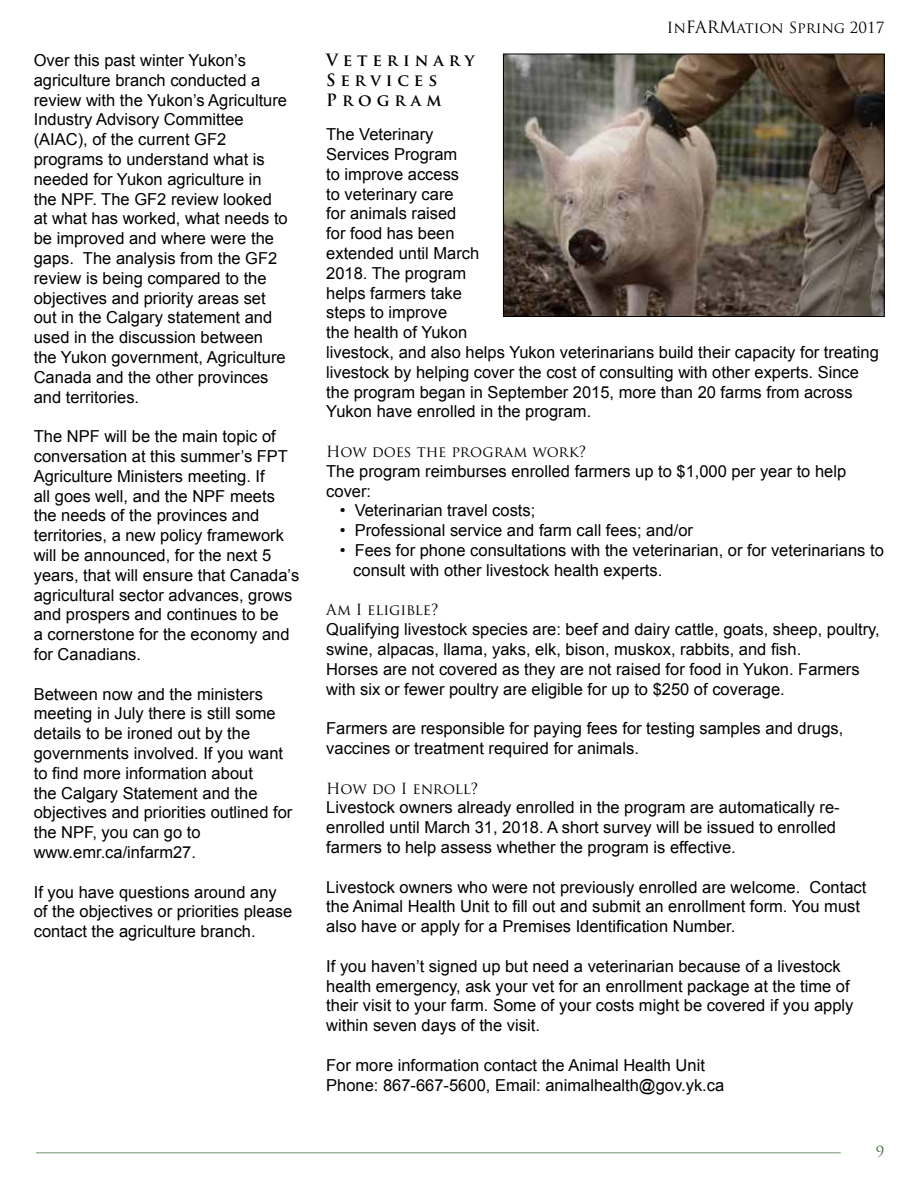
<style>
.page{position:relative;width:918px;height:1188px;background:#fff}
.page>*{position:absolute;margin:0;border:0;box-sizing:border-box;transform-origin:0 0}
.t1{font:16.5px/19.8px "Arial";color:#000}
.t2{font:700 16.5px/19.8px "Trajan Pro";letter-spacing:.3em;color:#000}
.t3{font:15px "Trajan Pro";color:#000}
.t4{font:15px "Trajan Pro";color:#406c3a}
.s1{font-size:16.5px}
</style>
<div class="page">
<hr style="left:36px;top:1152px;width:805px;height:2px;background:#406c3a">
<img style="left:505px;top:56px;width:378px;height:259px">
<div style="left:503px;top:54px;width:382px;height:263px;border:1px solid #000"></div>
<p class="t1" style="left:34px;top:50px;width:256px">Over this past winter Yukon’s agriculture branch conducted a review with the Yukon’s Agriculture<br>Industry Advisory Committee (AIAC), of the current GF2 programs to understand what is needed for Yukon agriculture in the NPF. The GF2 review looked at what has worked, what needs to be improved and where were the gaps. The analysis from the GF2 review is being compared to the objectives and priority areas set out in the Calgary statement and used in the discussion between the Yukon government, Agriculture<br>Canada and the other provinces and territories.</p>
<p class="t1" style="left:34px;top:427px;width:267px">The NPF will be the main topic of conversation at this summer’s FPT<br>Agriculture Ministers meeting. If<br>all goes well, and the NPF meets the needs of the provinces and territories, a new policy framework will be announced, for the next 5 years, that will ensure that Canada’s agricultural sector advances, grows and prospers and continues to be<br>a cornerstone for the economy and for Canadians.</p>
<p class="t1" style="left:34px;top:684px;width:260px">Between now and the ministers meeting in July there is still some details to be ironed out by the governments involved. If you want to find more information about<br>the Calgary Statement and the objectives and priorities outlined for the NPF, you can go to www.emr.ca/infarm27.</p>
<p class="t1" style="left:34px;top:882px;width:260px">If you have questions around any of the objectives or priorities please contact the agriculture branch.</p>
<p class="t3" style="left:667px;top:18px;width:219px">In<span class="s1">FARM</span>ation Spring 2017</p>
<p class="t2" style="left:326px;top:51px;width:150px">Veterinary<br>Services<br>Program</p>
<p class="t1" style="left:326px;top:125px;width:554px">The Veterinary<br>Services Program<br>to improve access<br>to veterinary care<br>for animals raised<br>for food has been<br>extended until March<br>2018. The program<br>helps farmers take<br>steps to improve<br>the health of Yukon<br>livestock, and also helps Yukon veterinarians build their capacity for treating livestock by helping cover the cost of consulting with other experts. Since the program began in September 2015, more than 20 farms from across<br>Yukon have enrolled in the program.</p>
<p class="t3" style="left:326px;top:442px;width:261px">How does the program work?</p>
<p class="t1" style="left:326px;top:461px;width:521px">The program reimburses enrolled farmers up to $1,000 per year to help cover:</p>
<p class="t1" style="left:340px;top:501px;width:197px">• Veterinarian travel costs;</p>
<p class="t1" style="left:340px;top:521px;width:355px">• Professional service and farm call fees; and/or</p>
<p class="t1" style="left:353px;top:540px;width:532px;text-indent:-13px">• Fees for phone consultations with the veterinarian, or for veterinarians to consult with other livestock health experts.</p>
<p class="t3" style="left:326px;top:600px;width:114px">Am I eligible?</p>
<p class="t1" style="left:326px;top:620px;width:555px">Qualifying livestock species are: beef and dairy cattle, goats, sheep, poultry, swine, alpacas, llama, yaks, elk, bison, muskox, rabbits, and fish.<br>Horses are not covered as they are not raised for food in Yukon. Farmers with six or fewer poultry are eligible for up to $250 of coverage.</p>
<p class="t1" style="left:326px;top:719px;width:519px">Farmers are responsible for paying fees for testing samples and drugs, vaccines or treatment required for animals.</p>
<p class="t3" style="left:326px;top:779px;width:154px">How do I enroll?</p>
<p class="t1" style="left:326px;top:798px;width:515px">Livestock owners already enrolled in the program are automatically re&shy;enrolled until March 31, 2018. A short survey will be issued to enrolled farmers to help assess whether the program is effective.</p>
<p class="t1" style="left:326px;top:877px;width:542px">Livestock owners who were not previously enrolled are welcome. Contact the Animal Health Unit to fill out and submit an enrollment form. You must also have or apply for a Premises Identification Number.</p>
<p class="t1" style="left:326px;top:956px;width:529px">If you haven’t signed up but need a veterinarian because of a livestock health emergency, ask your vet for an enrollment package at the time of their visit to your farm. Some of your costs might be covered if you apply within seven days of the visit.</p>
<p class="t1" style="left:326px;top:1055px;width:400px">For more information contact the Animal Health Unit<br>Phone: 867-667-5600, Email: animalhealth@gov.yk.ca</p>
<p class="t4" style="left:876px;top:1142px;width:10px">9</p>
</div>
